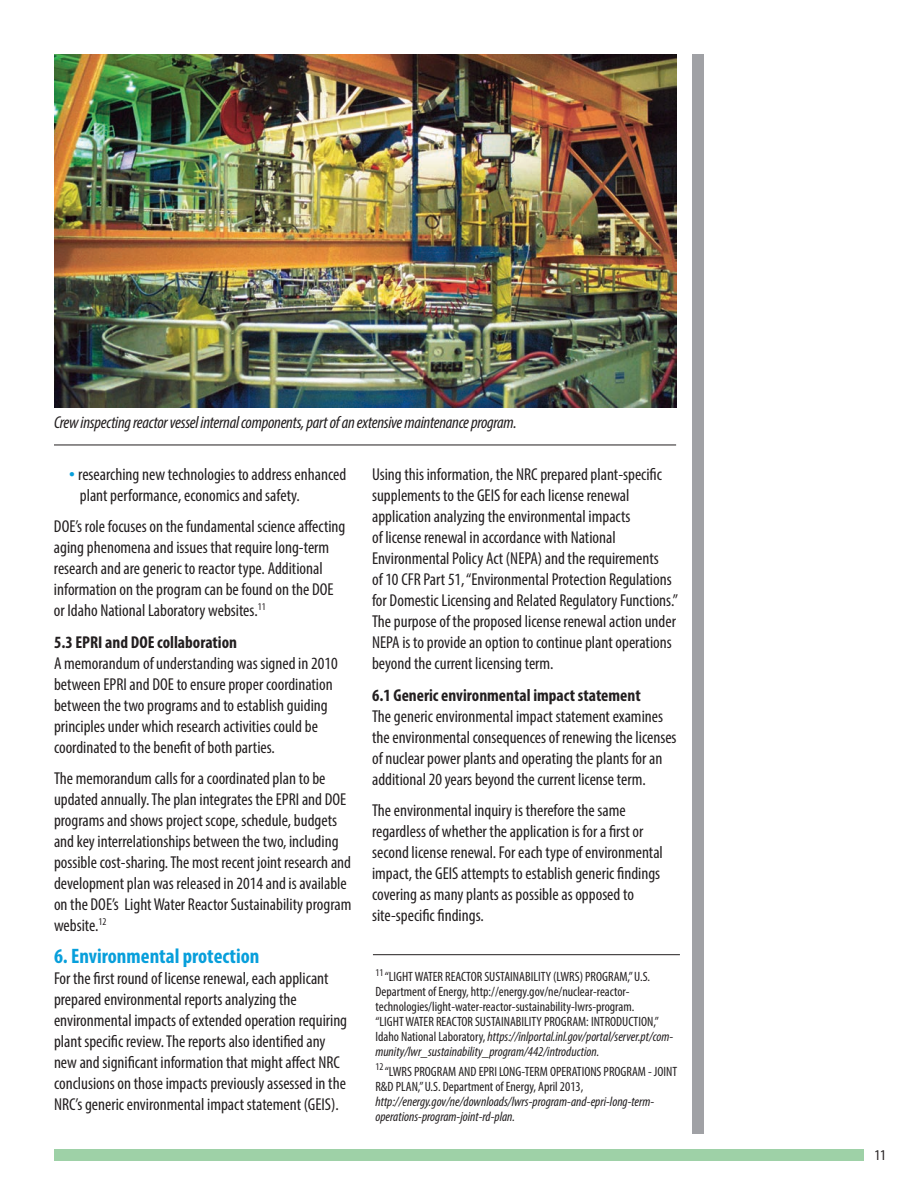
<style>
.page{position:relative;width:918px;height:1188px;background:#fff}
.page>*{position:absolute;margin:0;border:0;box-sizing:border-box;transform-origin:0 0}
.t1{font:700 condensed 21px "Myriad Pro";color:#089fdb}
.t2{font:condensed 17.25px/21px "Myriad Pro";color:#231f20}
.t3{font:italic condensed 17.25px "Myriad Pro";letter-spacing:-.015em;color:#231f20}
.t4{font:700 condensed 17.25px "Myriad Pro";color:#231f20}
.t5{font:condensed 15px "Myriad Pro";color:#231f20}
.t6{font:condensed 13.5px/15px "Myriad Pro";color:#231f20}
.t7{font:italic condensed 13.5px/15px "Myriad Pro";color:#231f20}
.s1{font-size:22.5px;color:#089fdb}
.s2{font-style:italic}
</style>
<div class="page">
<div style="left:692px;top:54px;width:12px;height:1080px;background:#a0a1a5"></div>
<div style="left:54px;top:1149px;width:810px;height:12px;background:#9ed1a7"></div>
<img style="left:54px;top:54px;width:622px;height:353px">
<hr style="left:373px;top:954px;width:307px;height:1px;background:#231f20">
<hr style="left:54px;top:445px;width:622px;height:1px;background:#231f20">
<p class="t3" style="left:54px;top:416px;width:464px">Crew inspecting reactor vessel internal components, part of an extensive maintenance program.</p>
<p class="t2" style="left:80px;top:465px;width:268px;text-indent:-11px"><span class="s1">•</span> researching new technologies to address enhanced plant performance, economics and safety.</p>
<p class="t2" style="left:54px;top:517px;width:293px">DOE’s role focuses on the fundamental science affecting aging phenomena and issues that require long-term research and are generic to reactor type. Additional information on the program can be found on the DOE or Idaho National Laboratory websites.<sup>11</sup></p>
<p class="t4" style="left:54px;top:636px;width:185px">5.3 EPRI and DOE collaboration</p>
<p class="t2" style="left:54px;top:654px;width:285px">A memorandum of understanding was signed in 2010 between EPRI and DOE to ensure proper coordination between the two programs and to establish guiding principles under which research activities could be coordinated to the benefit of both parties.</p>
<p class="t2" style="left:54px;top:769px;width:299px">The memorandum calls for a coordinated plan to be updated annually. The plan integrates the EPRI and DOE programs and shows project scope, schedule, budgets and key interrelationships between the two, including possible cost-sharing. The most recent joint research and development plan was released in 2014 and is available on the DOE’s Light Water Reactor Sustainability program website.<sup>12</sup></p>
<p class="t1" style="left:54px;top:948px;width:207px">6. Environmental protection</p>
<p class="t2" style="left:54px;top:969px;width:295px">For the first round of license renewal, each applicant prepared environmental reports analyzing the environmental impacts of extended operation requiring plant specific review. The reports also identified any new and significant information that might affect NRC conclusions on those impacts previously assessed in the NRC’s generic environmental impact statement (GEIS).</p>
<p class="t2" style="left:372px;top:465px;width:308px">Using this information, the NRC prepared plant-specific supplements to the GEIS for each license renewal application analyzing the environmental impacts<br>of license renewal in accordance with National Environmental Policy Act (NEPA) and the requirements<br>of 10 CFR Part 51, “Environmental Protection Regulations for Domestic Licensing and Related Regulatory Functions.” The purpose of the proposed license renewal action under NEPA is to provide an option to continue plant operations beyond the current licensing term.</p>
<p class="t4" style="left:372px;top:689px;width:270px">6.1 Generic environmental impact statement</p>
<p class="t2" style="left:372px;top:707px;width:306px">The generic environmental impact statement examines the environmental consequences of renewing the licenses of nuclear power plants and operating the plants for an additional 20 years beyond the current license term.</p>
<p class="t2" style="left:372px;top:801px;width:292px">The environmental inquiry is therefore the same regardless of whether the application is for a first or second license renewal. For each type of environmental impact, the GEIS attempts to establish generic findings covering as many plants as possible as opposed to site-specific findings.</p>
<p class="t6" style="left:375px;top:971px;width:299px"><sup>11</sup>“LIGHT WATER REACTOR SUSTAINABILITY (LWRS) PROGRAM,” U.S.<br>Department of Energy, http://energy.gov/ne/nuclear-reactor&shy;technologies/light-water-reactor-sustainability-lwrs-program.<br>“LIGHT WATER REACTOR SUSTAINABILITY PROGRAM: INTRODUCTION,” Idaho National Laboratory, <span class="s2">https://inlportal.inl.gov/portal/server.pt/com&shy;munity/lwr_sustainability_program/442/introduction.</span></p>
<p class="t6" style="left:375px;top:1065px;width:303px"><sup>12</sup>“LWRS PROGRAM AND EPRI LONG-TERM OPERATIONS PROGRAM - JOINT<br>R&amp;D PLAN,” U.S. Department of Energy, April 2013,</p>
<p class="t7" style="left:375px;top:1095px;width:280px">http://energy.gov/ne/downloads/lwrs-program-and-epri-long-term&shy;operations-program-joint-rd-plan.</p>
<p class="t5" style="left:875px;top:1150px;width:13px">11</p>
</div>
